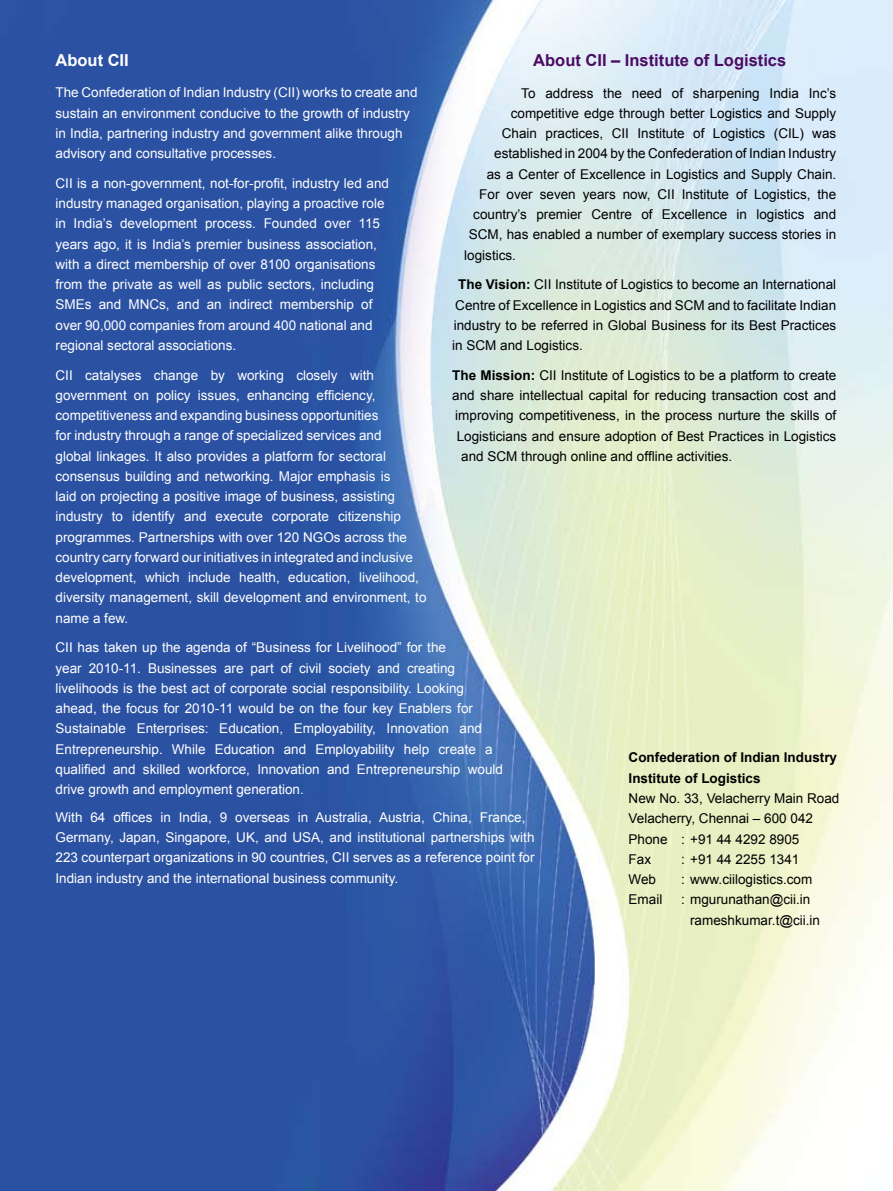
<style>
.page{position:relative;width:893px;height:1191px;background:#fff}
.page>*{position:absolute;margin:0;border:0;box-sizing:border-box;transform-origin:0 0}
.t1{font:700 16.5px "Arial";color:#4b0c62}
.t2{font:700 16.5px "Arial";color:#fff}
.t3{font:13.5px/20.2px "Arial";color:#fff}
.t4{font:13.5px/20.2px "Arial";color:#000}
.t5{font:700 13.5px/20.2px "Arial";color:#000}
.s1{font-weight:700}
</style>
<div class="page">
<img style="left:0;top:0;width:893px;height:1191px">
<p class="t2" style="left:56px;top:49px;width:75px">About CII</p>
<p class="t3" style="left:56px;top:82px;width:364px">The Confederation of Indian Industry (CII) works to create and sustain an environment conducive to the growth of industry in India, partnering industry and government alike through advisory and consultative processes.</p>
<p class="t3" style="left:56px;top:173px;width:335px">CII is a non-government, not-for-profit, industry led and industry managed organisation, playing a proactive role in India’s development process. Founded over 115 years ago, it is India’s premier business association, with a direct membership of over 8100 organisations from the private as well as public sectors, including SMEs and MNCs, and an indirect membership of over 90,000 companies from around 400 national and regional sectoral associations.</p>
<p class="t3" style="left:56px;top:365px;width:373px">CII catalyses change by working closely with government on policy issues, enhancing efficiency, competitiveness and expanding business opportunities<br>for industry through a range of specialized services and<br>global linkages. It also provides a platform for sectoral consensus building and networking. Major emphasis is<br>laid on projecting a positive image of business, assisting industry to identify and execute corporate citizenship programmes. Partnerships with over 120 NGOs across the country carry forward our initiatives in integrated and inclusive development, which include health, education, livelihood, diversity management, skill development and environment, to name a few.</p>
<p class="t3" style="left:56px;top:637px;width:449px">CII has taken up the agenda of “Business for Livelihood” for the<br>year 2010-11. Businesses are part of civil society and creating livelihoods is the best act of corporate social responsibility. Looking ahead, the focus for 2010-11 would be on the four key Enablers for Sustainable Enterprises: Education, Employability, Innovation and Entrepreneurship. While Education and Employability help create a qualified and skilled workforce, Innovation and Entrepreneurship would drive growth and employment generation.</p>
<p class="t3" style="left:56px;top:807px;width:481px">With 64 offices in India, 9 overseas in Australia, Austria, China, France, Germany, Japan, Singapore, UK, and USA, and institutional partnerships with 223 counterpart organizations in 90 countries, CII serves as a reference point for Indian industry and the international business community.</p>
<p class="t1" style="left:533px;top:50px;width:255px">About CII – Institute of Logistics</p>
<p class="t4" style="left:521px;top:83px;width:316px">To address the need of sharpening India Inc’s</p>
<p class="t4" style="left:511px;top:103px;width:327px">competitive edge through better Logistics and Supply</p>
<p class="t4" style="left:502px;top:123px;width:336px">Chain practices, CII Institute of Logistics (CIL) was</p>
<p class="t4" style="left:494px;top:144px;width:343px">established in 2004 by the Confederation of Indian Industry</p>
<p class="t4" style="left:487px;top:164px;width:351px">as a Center of Excellence in Logistics and Supply Chain.</p>
<p class="t4" style="left:479px;top:184px;width:358px">For over seven years now, CII Institute of Logistics, the</p>
<p class="t4" style="left:473px;top:204px;width:364px">country’s premier Centre of Excellence in logistics and</p>
<p class="t4" style="left:469px;top:225px;width:369px">SCM, has enabled a number of exemplary success stories in</p>
<p class="t4" style="left:464px;top:245px;width:53px">logistics.</p>
<p class="t4" style="left:452px;top:275px;width:385px;text-align:justify;text-indent:6px"><span class="s1">The Vision:</span> CII Institute of Logistics to become an International Centre of Excellence in Logistics and SCM and to facilitate Indian industry to be referred in Global Business for its Best Practices in SCM and Logistics.</p>
<p class="t4" style="left:452px;top:365px;width:385px"><span class="s1">The Mission:</span> CII Institute of Logistics to be a platform to create</p>
<p class="t4" style="left:452px;top:385px;width:385px">and share intellectual capital for reducing transaction cost and</p>
<p class="t4" style="left:455px;top:406px;width:382px">improving competitiveness, in the process nurture the skills of</p>
<p class="t4" style="left:457px;top:426px;width:381px">Logisticians and ensure adoption of Best Practices in Logistics</p>
<p class="t4" style="left:461px;top:446px;width:272px">and SCM through online and offline activities.</p>
<p class="t5" style="left:629px;top:748px;width:210px">Confederation of Indian Industry<br>Institute of Logistics</p>
<p class="t4" style="left:629px;top:788px;width:212px">New No. 33, Velacherry Main Road<br>Velacherry, Chennai – 600 042<br>Phone : +91 44 4292 8905<br>Fax</p>
<p class="t4" style="left:681px;top:849px;width:120px">: +91 44 2255 1341</p>
<p class="t4" style="left:629px;top:869px;width:29px">Web</p>
<p class="t4" style="left:681px;top:869px;width:133px">: www.ciilogistics.com</p>
<p class="t4" style="left:629px;top:889px;width:35px">Email</p>
<p class="t4" style="left:690px;top:889px;width:131px;text-indent:-9px">: mgurunathan@cii.in rameshkumar.t@cii.in</p>
</div>
